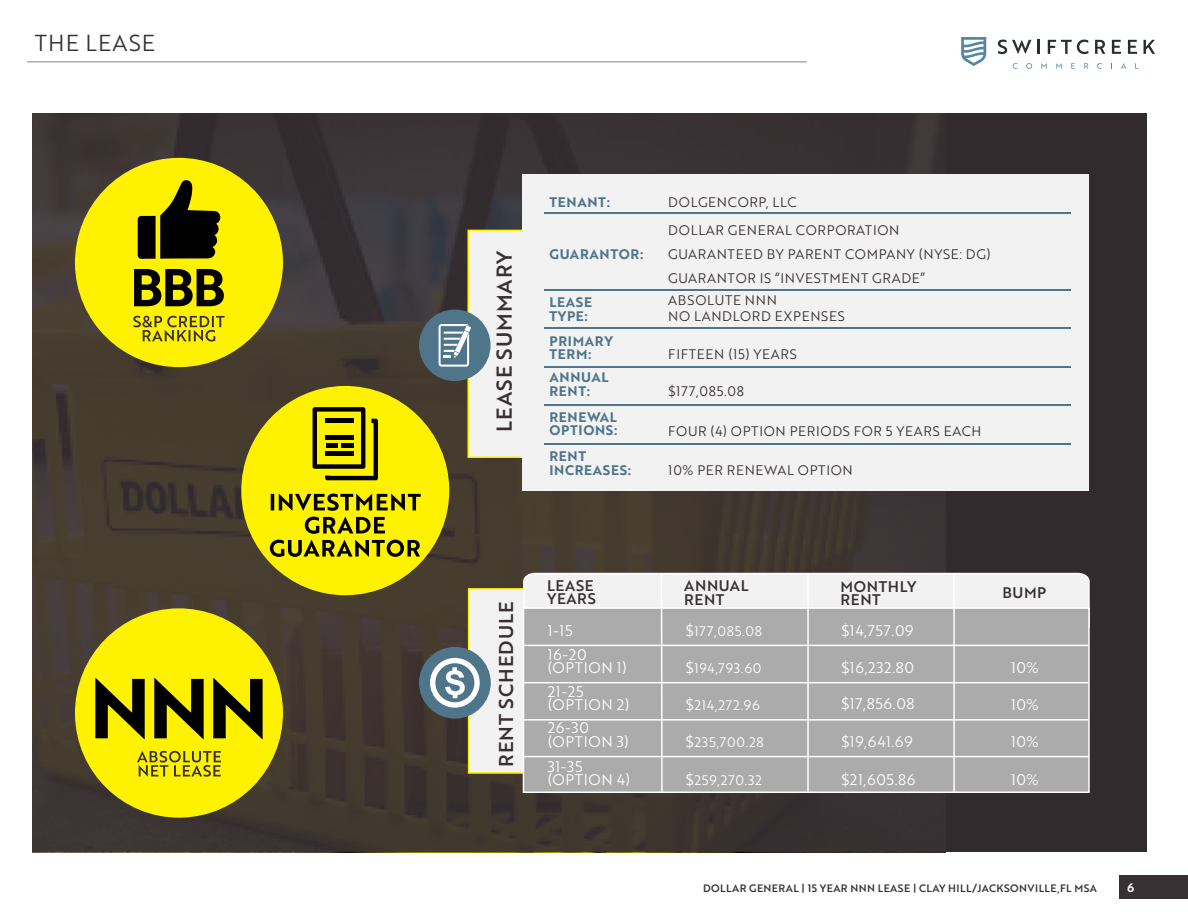
<style>
.page{position:relative;width:1188px;height:918px;background:#fff}
.page>*{position:absolute;margin:0;border:0;box-sizing:border-box;transform-origin:0 0}
.t1{font:22.5px "Brother 1816 Book";letter-spacing:.05em;color:#383033}
.t2{font:21px "Brother 1816 Medium";letter-spacing:.05em;color:#383033}
.t3{font:19.5px "Brother 1816 Medium";letter-spacing:.05em;color:#383033}
.t4{font:15px/13.5px "Brother 1816 Book";letter-spacing:.04em;color:#fff}
.t5{font:15px/13.5px "Brother 1816 Medium";letter-spacing:.04em;color:#383033}
.t6{font:13.5px/28.2px "Brother 1816 Book";letter-spacing:.05em;color:#383033}
.t7{font:13.5px/13.5px "Brother 1816 Bold";letter-spacing:.05em;color:#4f758b}
.t8{font:13.5px "Brother 1816 Book";letter-spacing:.05em;color:#fff}
.t9{font:12px "Brother 1816 Bold";color:#fff}
.t10{font:10.5px "Brother 1816 Medium";letter-spacing:.04em;color:#383033}
.s1{font-size:15px}
</style>
<div class="page">
<div style="left:1120px;top:875px;width:68px;height:24px;background:#383033"></div>
<hr style="left:27px;top:61px;width:780px;height:2px;background:#ababab">
<svg style="left:1121px;top:63px;width:5px;height:6px"></svg>
<svg style="left:998px;top:40px;width:33px;height:14px"></svg>
<svg style="left:1038px;top:40px;width:2px;height:14px"></svg>
<svg style="left:1048px;top:40px;width:40px;height:14px"></svg>
<svg style="left:1095px;top:40px;width:10px;height:14px"></svg>
<svg style="left:1112px;top:40px;width:9px;height:14px"></svg>
<svg style="left:1128px;top:40px;width:9px;height:14px"></svg>
<svg style="left:1144px;top:40px;width:11px;height:14px"></svg>
<svg style="left:961px;top:37px;width:25px;height:29px"></svg>
<svg style="left:1013px;top:63px;width:4px;height:6px"></svg>
<svg style="left:1026px;top:63px;width:6px;height:6px"></svg>
<svg style="left:1041px;top:63px;width:6px;height:6px"></svg>
<svg style="left:1056px;top:63px;width:6px;height:6px"></svg>
<svg style="left:1071px;top:63px;width:4px;height:6px"></svg>
<svg style="left:1084px;top:63px;width:4px;height:6px"></svg>
<svg style="left:1097px;top:63px;width:5px;height:6px"></svg>
<div style="left:32px;top:113px;width:1115px;height:739px;background:#383033"></div>
<svg style="left:74px;top:608px;width:210px;height:210px;fill:#fff200"></svg>
<svg style="left:137px;top:751px;width:84px;height:26px"></svg>
<svg style="left:95px;top:678px;width:168px;height:61px;background:#7d7700"></svg>
<svg style="left:74px;top:157px;width:210px;height:211px;fill:#fff200"></svg>
<svg style="left:133px;top:316px;width:92px;height:26px"></svg>
<svg style="left:138px;top:180px;width:82px;height:79px;background:#655f00"></svg>
<svg style="left:134px;top:269px;width:90px;height:37px;background:#595400"></svg>
<svg style="left:241px;top:385px;width:209px;height:211px;fill:#fff200"></svg>
<svg style="left:270px;top:540px;width:150px;height:17px;background:#908800"></svg>
<svg style="left:305px;top:517px;width:80px;height:17px"></svg>
<svg style="left:271px;top:494px;width:150px;height:17px;background:#938c00"></svg>
<div style="left:467px;top:230px;width:81px;height:228px;background:#f2f2f2;border:2px solid #fff200"></div>
<div style="left:522px;top:174px;width:567px;height:317px;background:#f2f2f2"></div>
<hr style="left:544px;top:213px;width:527px;height:1px;background:#4f758b">
<hr style="left:544px;top:290px;width:527px;height:1px;background:#4f758b">
<hr style="left:544px;top:327px;width:527px;height:2px;background:#4f758b">
<hr style="left:544px;top:366px;width:527px;height:2px;background:#4f758b">
<hr style="left:544px;top:404px;width:527px;height:2px;background:#4f758b">
<hr style="left:544px;top:443px;width:527px;height:1px;background:#4f758b">
<div style="left:419px;top:310px;width:72px;height:71px;background:#4f758b;border-radius:50%"></div>
<svg style="left:439px;top:324px;width:32px;height:43px"></svg>
<div style="left:468px;top:588px;width:80px;height:186px;background:#f2f2f2;border:2px solid #fff200"></div>
<div style="left:419px;top:647px;width:72px;height:72px;background:#4f758b;border-radius:50%"></div>
<svg style="left:430px;top:658px;width:50px;height:50px"></svg>
<svg style="left:522px;top:572px;width:568px;height:223px;background:#b8b8b8"></svg>
<hr style="left:807px;top:574px;width:2px;height:219px;background:#fff">
<hr style="left:953px;top:574px;width:2px;height:218px;background:#fff">
<svg style="left:313px;top:407px;width:65px;height:73px;background:#968e00"></svg>
<h1 class="t1" style="left:35px;top:26px;width:122px">THE LEASE</h1>
<h2 class="t2" style="left:488px;top:432px;width:183px;rotate:-90deg">LEASE SUMMARY</h2>
<p class="t7" style="left:549px;top:195px;width:62px">TENANT:</p>
<p class="t7" style="left:549px;top:247px;width:95px">GUARANTOR:</p>
<p class="t7" style="left:549px;top:295px;width:44px">LEASE<br>TYPE:</p>
<p class="t7" style="left:549px;top:334px;width:65px">PRIMARY<br>TERM:</p>
<p class="t7" style="left:549px;top:370px;width:61px">ANNUAL<br>RENT:</p>
<p class="t7" style="left:549px;top:410px;width:69px">RENEWAL<br>OPTIONS:</p>
<p class="t7" style="left:549px;top:449px;width:83px">RENT<br>INCREASES:</p>
<p class="t6" style="left:668px;top:188px;width:233px">DOLGENCORP, LLC<br>DOLLAR GENERAL CORPORATION</p>
<p class="t6" style="left:668px;top:242px;width:324px;line-height:24px">GUARANTEED BY PARENT COMPANY (NYSE: DG)<br>GUARANTOR IS “INVESTMENT GRADE”</p>
<p class="t6" style="left:668px;top:291px;width:178px;line-height:16.2px">ABSOLUTE NNN<br>NO LANDLORD EXPENSES</p>
<p class="t6" style="left:668px;top:340px;width:130px">FIFTEEN (15) YEARS</p>
<p class="t6" style="left:668px;top:376px;width:77px">$177,085.08</p>
<p class="t6" style="left:668px;top:416px;width:315px">FOUR (4) OPTION PERIODS FOR 5 YEARS EACH</p>
<p class="t6" style="left:668px;top:455px;width:186px">10% PER RENEWAL OPTION</p>
<h3 class="t3" style="left:491px;top:767px;width:167px;rotate:-90deg">RENT SCHEDULE</h3>
<p class="t5" style="left:547px;top:578px;width:50px">LEASE<br>YEARS</p>
<p class="t5" style="left:684px;top:579px;width:66px">ANNUAL<br>RENT</p>
<p class="t5" style="left:841px;top:579px;width:77px">MONTHLY<br>RENT</p>
<p class="t5" style="left:1002px;top:585px;width:45px">BUMP</p>
<p class="t4" style="left:548px;top:623px;width:26px">1-15</p>
<p class="t8" style="left:686px;top:621px;width:78px"><span class="s1">$</span>177,085.08</p>
<p class="t4" style="left:841px;top:623px;width:74px">$14,757.09</p>
<p class="t4" style="left:841px;top:660px;width:75px">$16,232.80</p>
<p class="t4" style="left:1011px;top:660px;width:29px">10%</p>
<p class="t4" style="left:1011px;top:698px;width:29px">10%</p>
<p class="t4" style="left:1011px;top:734px;width:29px">10%</p>
<p class="t4" style="left:1011px;top:772px;width:29px">10%</p>
<p class="t4" style="left:548px;top:647px;width:80px">16-20 (OPTION 1)</p>
<p class="t4" style="left:548px;top:684px;width:83px">21-25 (OPTION 2)</p>
<p class="t4" style="left:548px;top:720px;width:83px">26-30 (OPTION 3)</p>
<p class="t4" style="left:548px;top:759px;width:84px">31-35 (OPTION 4)</p>
<p class="t8" style="left:686px;top:659px;width:77px"><span class="s1">$</span>194,793.60</p>
<p class="t8" style="left:686px;top:696px;width:76px"><span class="s1">$</span>214,272.96</p>
<p class="t8" style="left:686px;top:732px;width:80px"><span class="s1">$</span>235,700.28</p>
<p class="t8" style="left:686px;top:770px;width:78px"><span class="s1">$</span>259,270.32</p>
<p class="t4" style="left:841px;top:696px;width:75px">$17,856.08</p>
<p class="t4" style="left:841px;top:734px;width:73px">$19,641.69</p>
<p class="t4" style="left:841px;top:772px;width:76px">$21,605.86</p>
<p class="t10" style="left:703px;top:880px;width:395px">DOLLAR GENERAL | 15 YEAR NNN LEASE | CLAY HILL/JACKSONVILLE,FL MSA</p>
<p class="t9" style="left:1127px;top:879px;width:9px">6</p>
</div>
